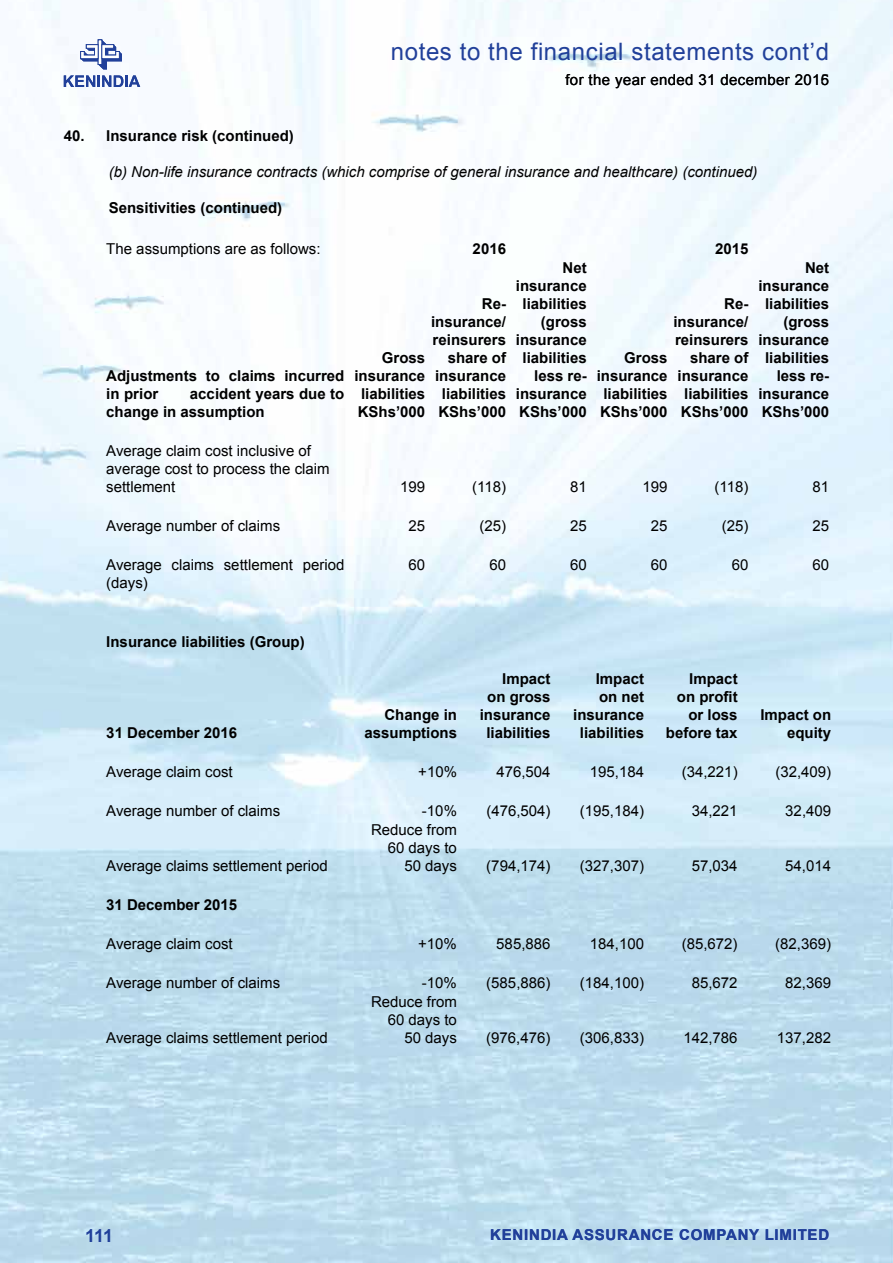
<style>
.page{position:relative;width:893px;height:1263px;background:#fff}
.page>*{position:absolute;margin:0;border:0;box-sizing:border-box;transform-origin:0 0}
.t1{font:24px "Arial";letter-spacing:.025em;color:#21409a}
.t2{font:700 18px "Arial";color:#21409a}
.t3{font:700 15px/18px "Arial";color:#000;text-align:right}
.t4{font:15px/18px "Arial";color:#000}
.t5{font:italic 15px "Arial";color:#000}
.t6{font:700 15px "Arial";letter-spacing:.05em;color:#21409a}
.t7{font:15px "Arial";letter-spacing:.025em;color:#000}
</style>
<div class="page">
<img style="left:0;top:0;width:893px;height:1263px">
<svg style="left:80px;top:40px;width:42px;height:29px"></svg>
<svg style="left:64px;top:75px;width:76px;height:12px"></svg>
<h1 class="t1" style="left:391px;top:36px;width:440px">notes to the financial statements cont’d</h1>
<p class="t4" style="left:821px;top:71px;width:10px">5</p>
<p class="t7" style="left:565px;top:70px;width:265px">for the year ended 31 december 2016</p>
<p class="t3" style="left:64px;top:127px;width:232px">40. Insurance risk (continued)</p>
<p class="t5" style="left:109px;top:162px;width:650px">(b) Non-life insurance contracts (which comprise of general insurance and healthcare) (continued)</p>
<p class="t3" style="left:109px;top:199px;width:175px">Sensitivities (continued)</p>
<p class="t4" style="left:106px;top:240px;width:216px">The assumptions are as follows:</p>
<p class="t3" style="left:473px;top:240px;width:35px">2016</p>
<p class="t3" style="left:715px;top:240px;width:35px">2015</p>
<p class="t3" style="left:106px;top:367px;width:240px;text-align:left">Adjustments to claims incurred in prior</p>
<p class="t3" style="left:106px;top:385px;width:240px;text-align:left;text-indent:84px">accident years due to change in assumption</p>
<p class="t4" style="left:106px;top:442px;width:225px">Average claim cost inclusive of average cost to process the claim settlement</p>
<p class="t3" style="left:431px;top:295px;width:77px">Re&shy;insurance/ reinsurers share of insurance liabilities<br>KShs’000</p>
<p class="t3" style="left:354px;top:349px;width:72px">Gross insurance liabilities<br>KShs’000</p>
<p class="t3" style="left:516px;top:259px;width:72px">Net insurance liabilities (gross insurance liabilities less re&shy;insurance<br>KShs’000</p>
<p class="t3" style="left:673px;top:295px;width:77px">Re&shy;insurance/ reinsurers share of insurance liabilities<br>KShs’000</p>
<p class="t3" style="left:597px;top:349px;width:72px">Gross insurance liabilities<br>KShs’000</p>
<p class="t3" style="left:758px;top:259px;width:72px">Net insurance liabilities (gross insurance liabilities less re&shy;insurance<br>KShs’000</p>
<p class="t4" style="left:400px;top:478px;width:27px">199</p>
<p class="t4" style="left:472px;top:478px;width:35px">(118)</p>
<p class="t4" style="left:570px;top:478px;width:18px">81</p>
<p class="t4" style="left:643px;top:478px;width:27px">199</p>
<p class="t4" style="left:714px;top:478px;width:35px">(118)</p>
<p class="t4" style="left:812px;top:478px;width:18px">81</p>
<p class="t4" style="left:106px;top:517px;width:175px">Average number of claims</p>
<p class="t4" style="left:409px;top:517px;width:18px">25</p>
<p class="t4" style="left:479px;top:517px;width:28px">(25)</p>
<p class="t4" style="left:570px;top:517px;width:18px">25</p>
<p class="t4" style="left:651px;top:517px;width:18px">25</p>
<p class="t4" style="left:722px;top:517px;width:28px">(25)</p>
<p class="t4" style="left:812px;top:517px;width:18px">25</p>
<p class="t4" style="left:106px;top:556px;width:240px">Average claims settlement period (days)</p>
<p class="t4" style="left:409px;top:556px;width:18px">60</p>
<p class="t4" style="left:489px;top:556px;width:18px">60</p>
<p class="t4" style="left:570px;top:556px;width:18px">60</p>
<p class="t4" style="left:651px;top:556px;width:18px">60</p>
<p class="t4" style="left:732px;top:556px;width:18px">60</p>
<p class="t4" style="left:812px;top:556px;width:18px">60</p>
<p class="t3" style="left:106px;top:633px;width:200px">Insurance liabilities (Group)</p>
<p class="t3" style="left:106px;top:724px;width:132px">31 December 2016</p>
<p class="t3" style="left:364px;top:706px;width:94px">Change in assumptions</p>
<p class="t3" style="left:480px;top:670px;width:72px">Impact<br>on gross insurance liabilities</p>
<p class="t3" style="left:573px;top:670px;width:72px">Impact<br>on net insurance liabilities</p>
<p class="t3" style="left:666px;top:670px;width:73px">Impact<br>on profit or loss before tax</p>
<p class="t3" style="left:760px;top:706px;width:72px">Impact on equity</p>
<p class="t4" style="left:106px;top:763px;width:128px">Average claim cost</p>
<p class="t4" style="left:418px;top:763px;width:40px">+10%</p>
<p class="t4" style="left:496px;top:763px;width:56px">476,504</p>
<p class="t4" style="left:590px;top:763px;width:56px">195,184</p>
<p class="t4" style="left:682px;top:763px;width:57px">(34,221)</p>
<p class="t4" style="left:775px;top:763px;width:57px">(32,409)</p>
<p class="t4" style="left:106px;top:802px;width:175px">Average number of claims</p>
<p class="t4" style="left:422px;top:802px;width:37px">-10%</p>
<p class="t4" style="left:486px;top:802px;width:66px">(476,504)</p>
<p class="t4" style="left:580px;top:802px;width:66px">(195,184)</p>
<p class="t4" style="left:692px;top:802px;width:47px">34,221</p>
<p class="t4" style="left:785px;top:802px;width:47px">32,409</p>
<p class="t4" style="left:106px;top:857px;width:223px">Average claims settlement period</p>
<p class="t4" style="left:371px;top:821px;width:87px;text-align:right">Reduce from<br>60 days to<br>50 days</p>
<p class="t4" style="left:486px;top:857px;width:66px">(794,174)</p>
<p class="t4" style="left:580px;top:857px;width:66px">(327,307)</p>
<p class="t4" style="left:692px;top:857px;width:47px">57,034</p>
<p class="t4" style="left:785px;top:857px;width:47px">54,014</p>
<p class="t3" style="left:106px;top:896px;width:132px">31 December 2015</p>
<p class="t4" style="left:106px;top:935px;width:128px">Average claim cost</p>
<p class="t4" style="left:418px;top:935px;width:40px">+10%</p>
<p class="t4" style="left:496px;top:935px;width:56px">585,886</p>
<p class="t4" style="left:590px;top:935px;width:56px">184,100</p>
<p class="t4" style="left:682px;top:935px;width:57px">(85,672)</p>
<p class="t4" style="left:775px;top:935px;width:57px">(82,369)</p>
<p class="t4" style="left:106px;top:974px;width:175px">Average number of claims</p>
<p class="t4" style="left:422px;top:974px;width:37px">-10%</p>
<p class="t4" style="left:486px;top:974px;width:66px">(585,886)</p>
<p class="t4" style="left:580px;top:974px;width:66px">(184,100)</p>
<p class="t4" style="left:692px;top:974px;width:47px">85,672</p>
<p class="t4" style="left:785px;top:974px;width:47px">82,369</p>
<p class="t4" style="left:106px;top:1029px;width:223px">Average claims settlement period</p>
<p class="t4" style="left:371px;top:993px;width:87px;text-align:right">Reduce from<br>60 days to<br>50 days</p>
<p class="t4" style="left:486px;top:1029px;width:66px">(976,476)</p>
<p class="t4" style="left:580px;top:1029px;width:66px">(306,833)</p>
<p class="t4" style="left:683px;top:1029px;width:56px">142,786</p>
<p class="t4" style="left:777px;top:1029px;width:56px">137,282</p>
<p class="t2" style="left:85px;top:1223px;width:30px">111</p>
<p class="t6" style="left:490px;top:1225px;width:340px">KENINDIA ASSURANCE COMPANY LIMITED</p>
</div>
